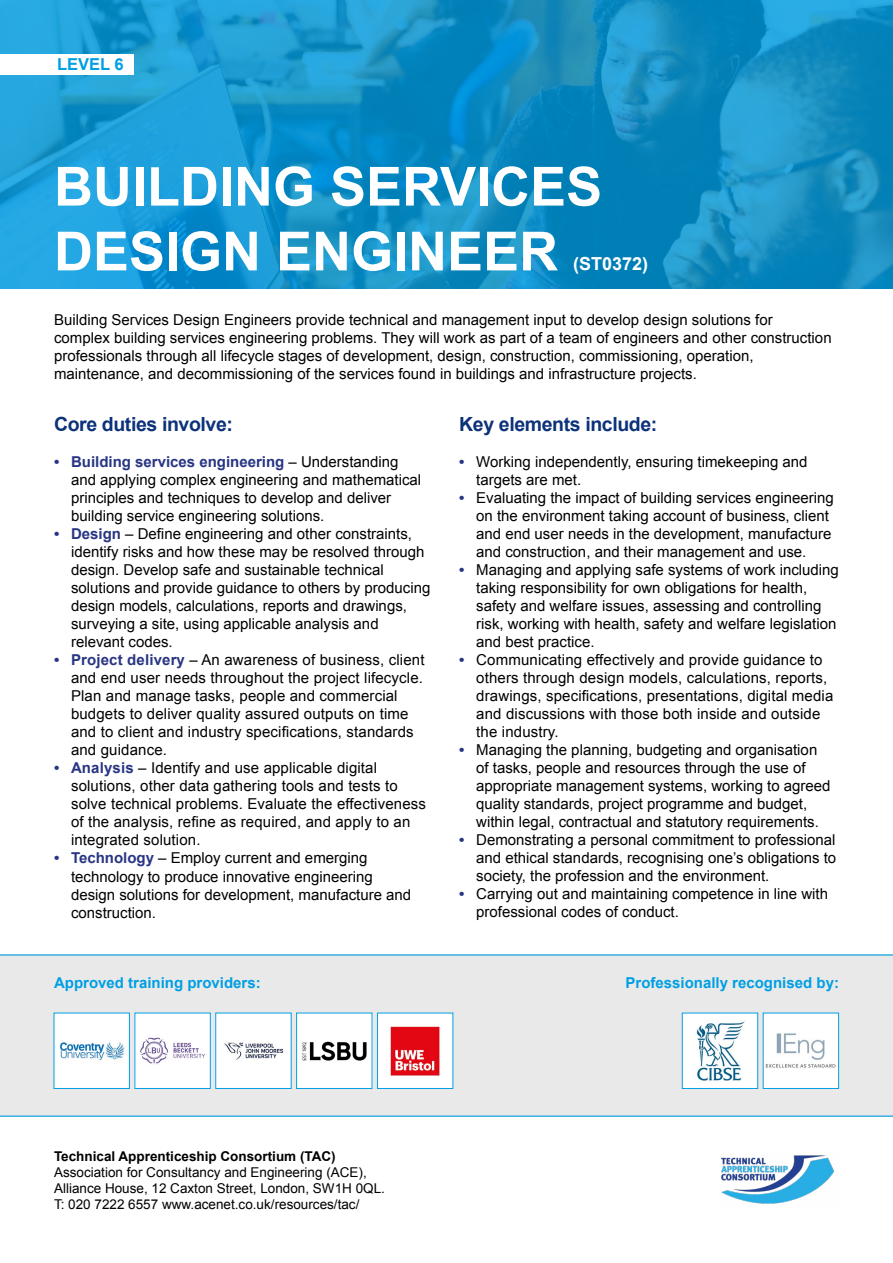
<style>
.page{position:relative;width:893px;height:1263px;background:#fff}
.page>*{position:absolute;margin:0;border:0;box-sizing:border-box;transform-origin:0 0}
.t1{font:700 54px/64.8px "Arial";color:#fff}
.t2{font:700 19.5px "Arial";letter-spacing:-.02em;color:#0c327a}
.t3{font:700 18px "Arial";color:#fff}
.t4{font:700 16.5px "Arial";color:#009fe3}
.t5{font:15px/18px "Arial";color:#000}
.t6{font:700 15px "Arial";color:#009fe3}
.t7{font:13.5px/16.2px "Arial";color:#000}
.t8{font:700 13.5px "Arial";color:#000}
.s1{font-weight:700;color:#283583}
</style>
<div class="page">
<div style="left:0;top:954px;width:892px;height:162px;background:#e9e9e9"></div>
<svg style="left:0;top:0;width:893px;height:288px;background:#1492c9"></svg>
<img style="left:56px;top:1015px;width:72px;height:72px">
<div style="left:54px;top:1013px;width:76px;height:76px;border:1px solid #009fe3"></div>
<img style="left:136px;top:1015px;width:73px;height:72px">
<div style="left:134px;top:1013px;width:77px;height:76px;border:1px solid #009fe3"></div>
<img style="left:298px;top:1015px;width:72px;height:72px">
<div style="left:296px;top:1013px;width:76px;height:76px;border:1px solid #009fe3"></div>
<img style="left:379px;top:1015px;width:72px;height:72px">
<div style="left:377px;top:1013px;width:76px;height:76px;border:1px solid #009fe3"></div>
<img style="left:684px;top:1015px;width:72px;height:72px">
<div style="left:682px;top:1013px;width:76px;height:76px;border:1px solid #009fe3"></div>
<div style="left:763px;top:1013px;width:76px;height:75px;background:#fff"></div>
<img style="left:765px;top:1033px;width:71px;height:35px">
<div style="left:763px;top:1013px;width:76px;height:76px;border:1px solid #009fe3"></div>
<div style="left:216px;top:1013px;width:75px;height:75px;background:#fff"></div>
<img style="left:224px;top:1042px;width:60px;height:18px">
<div style="left:215px;top:1013px;width:77px;height:76px;border:1px solid #009fe3"></div>
<img style="left:721px;top:1155px;width:114px;height:49px">
<hr style="left:0;top:954px;width:893px;height:1px;background:#009fe3">
<hr style="left:0;top:1115px;width:893px;height:2px;background:#009fe3">
<div style="left:0;top:54px;width:134px;height:21px;background:#fff"></div>
<p class="t4" style="left:57px;top:54px;width:68px">LEVEL 6</p>
<h1 class="t1" style="left:54px;top:156px;width:550px">BUILDING SERVICES<br>DESIGN ENGINEER</h1>
<p class="t3" style="left:573px;top:252px;width:77px">(ST0372)</p>
<p class="t5" style="left:54px;top:310px;width:779px">Building Services Design Engineers provide technical and management input to develop design solutions for complex building services engineering problems. They will work as part of a team of engineers and other construction professionals through all lifecycle stages of development, design, construction, commissioning, operation, maintenance, and decommissioning of the services found in buildings and infrastructure projects.</p>
<h2 class="t2" style="left:54px;top:412px;width:180px">Core duties involve:</h2>
<p class="t5" style="left:71px;top:453px;width:352px;text-indent:-17px"><span class="s1">• Building services engineering</span> – Understanding and applying complex engineering and mathematical principles and techniques to develop and deliver building service engineering solutions.</p>
<p class="t5" style="left:71px;top:525px;width:361px;text-indent:-17px"><span class="s1">• Design</span> – Define engineering and other constraints, identify risks and how these may be resolved through design. Develop safe and sustainable technical solutions and provide guidance to others by producing design models, calculations, reports and drawings, surveying a site, using applicable analysis and relevant codes.</p>
<p class="t5" style="left:71px;top:651px;width:355px;text-indent:-17px"><span class="s1">• Project delivery</span> – An awareness of business, client and end user needs throughout the project lifecycle.<br>Plan and manage tasks, people and commercial budgets to deliver quality assured outputs on time and to client and industry specifications, standards and guidance.</p>
<p class="t5" style="left:71px;top:759px;width:357px;text-indent:-17px"><span class="s1">• Analysis</span> – Identify and use applicable digital solutions, other data gathering tools and tests to solve technical problems. Evaluate the effectiveness of the analysis, refine as required, and apply to an integrated solution.</p>
<p class="t5" style="left:71px;top:849px;width:342px;text-indent:-17px"><span class="s1">• Technology</span> – Employ current and emerging technology to produce innovative engineering design solutions for development, manufacture and construction.</p>
<h2 class="t2" style="left:459px;top:411px;width:200px">Key elements include:</h2>
<p class="t5" style="left:476px;top:453px;width:333px;text-indent:-17px"><span class="s1">•</span> Working independently, ensuring timekeeping and targets are met.</p>
<p class="t5" style="left:476px;top:489px;width:359px;text-indent:-17px"><span class="s1">•</span> Evaluating the impact of building services engineering on the environment taking account of business, client and end user needs in the development, manufacture and construction, and their management and use.</p>
<p class="t5" style="left:476px;top:561px;width:364px;text-indent:-17px"><span class="s1">•</span> Managing and applying safe systems of work including taking responsibility for own obligations for health, safety and welfare issues, assessing and controlling risk, working with health, safety and welfare legislation and best practice.</p>
<p class="t5" style="left:476px;top:651px;width:359px;text-indent:-17px"><span class="s1">•</span> Communicating effectively and provide guidance to others through design models, calculations, reports, drawings, specifications, presentations, digital media and discussions with those both inside and outside the industry.</p>
<p class="t5" style="left:476px;top:741px;width:356px;text-indent:-17px"><span class="s1">•</span> Managing the planning, budgeting and organisation of tasks, people and resources through the use of appropriate management systems, working to agreed quality standards, project programme and budget, within legal, contractual and statutory requirements.</p>
<p class="t5" style="left:476px;top:831px;width:361px;text-align:justify;text-indent:-17px"><span class="s1">•</span> Demonstrating a personal commitment to professional and ethical standards, recognising one’s obligations to society, the profession and the environment.</p>
<p class="t5" style="left:476px;top:885px;width:353px;text-indent:-17px"><span class="s1">•</span> Carrying out and maintaining competence in line with professional codes of conduct.</p>
<p class="t6" style="left:54px;top:973px;width:208px">Approved training providers:</p>
<p class="t6" style="left:626px;top:973px;width:215px">Professionally recognised by:</p>
<p class="t8" style="left:54px;top:1147px;width:283px">Technical Apprenticeship Consortium (TAC)</p>
<p class="t7" style="left:54px;top:1164px;width:332px">Association for Consultancy and Engineering (ACE),<br>Alliance House, 12 Caxton Street, London, SW1H 0QL.<br>T: 020 7222 6557 www.acenet.co.uk/resources/tac/</p>
</div>
